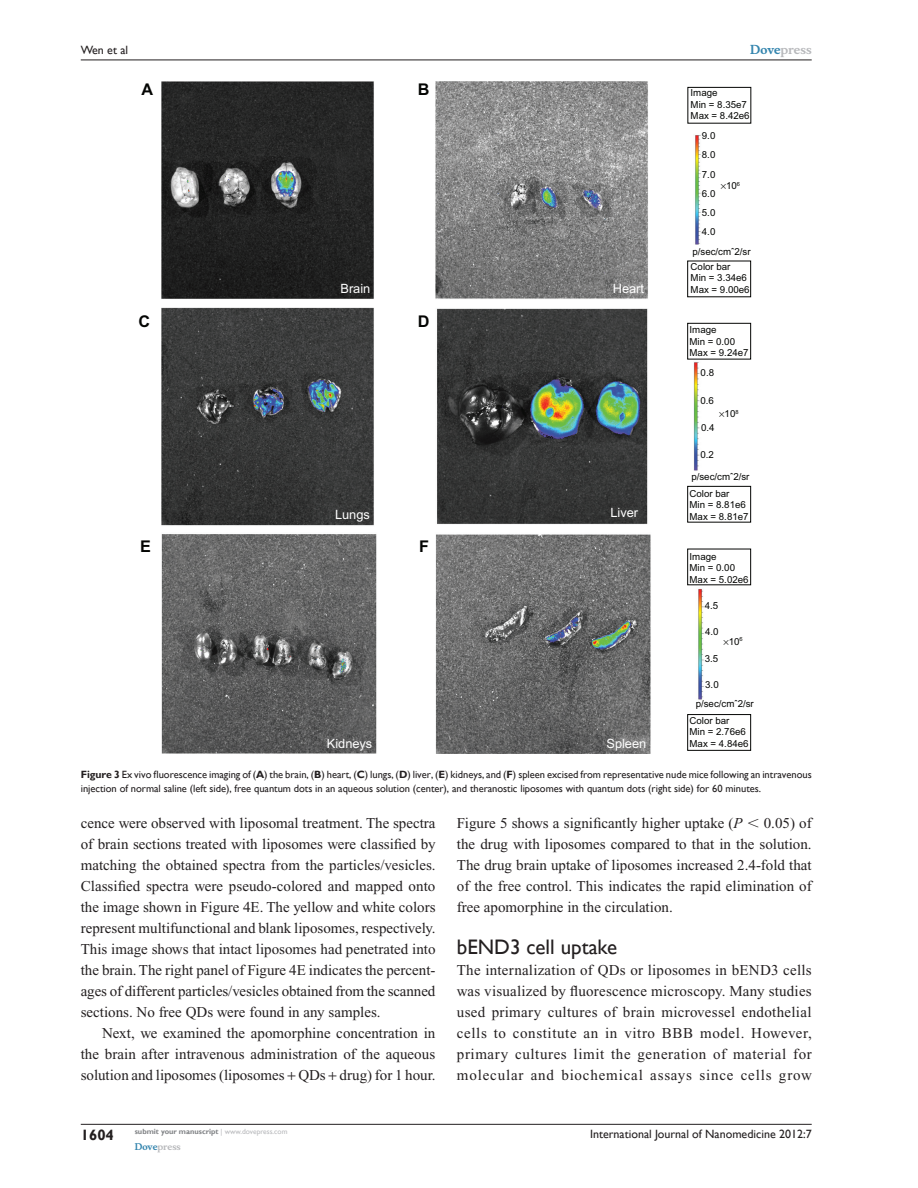
<style>
.page{position:relative;width:918px;height:1188px;background:#fff}
.page>*{position:absolute;margin:0;border:0;box-sizing:border-box;transform-origin:0 0}
.t1{font:21px "Gill Sans";color:#231f20}
.t2{font:700 16.2px "Arial";color:#040503}
.t3{font:15px/21px "Times New Roman";color:#231f20;text-align:justify}
.t4{font:700 15px "Gill Sans";color:#231f20}
.t5{font:12.75px "Arial";color:#fff}
.t6{font:12px "Gill Sans";color:#231f20}
.t7{font:700 12px "Musee";color:#b8b9bc}
.t8{font:10.5px/13.5px "Gill Sans";letter-spacing:-.005em;color:#231f20}
.t9{font:9.75px/11.7px "Arial";color:#040503}
.t10{font:700 9px "Musee";color:#b8b9bc}
.t11{font:700 7.5px "Gill Sans";color:#808285}
.s1{color:#3485ae}
.s2{font-weight:700}
.s3{font-style:italic}
.s4{font-family:"Mathematical Pi One"}
.s5{font-weight:400;color:#b8b9bc}
</style>
<div class="page">
<img style="left:162px;top:82px;width:547px;height:671px">
<hr style="left:81px;top:1124px;width:731px;height:1px;background:#231f20">
<hr style="left:81px;top:60px;width:731px;height:1px;background:#231f20">
<svg style="left:687px;top:87px;width:65px;height:664px"></svg>
<p class="t6" style="left:81px;top:43px;width:49px">Wen et al</p>
<p class="t2" style="left:142px;top:79px;width:13px">A</p>
<p class="t2" style="left:418px;top:79px;width:13px">B</p>
<p class="t5" style="left:340px;top:281px;width:31px">Brain</p>
<p class="t5" style="left:613px;top:282px;width:33px">Heart</p>
<p class="t2" style="left:139px;top:311px;width:13px">C</p>
<p class="t2" style="left:418px;top:311px;width:13px">D</p>
<p class="t5" style="left:335px;top:507px;width:36px">Lungs</p>
<p class="t2" style="left:140px;top:537px;width:12px">E</p>
<p class="t2" style="left:419px;top:537px;width:11px">F</p>
<p class="t5" style="left:611px;top:506px;width:29px">Liver</p>
<p class="t5" style="left:327px;top:736px;width:47px">Kidneys</p>
<p class="t5" style="left:607px;top:736px;width:41px">Spleen</p>
<p class="t7" style="left:750px;top:43px;width:63px"><span class="s1">Dove</span>press</p>
<p class="t9" style="left:691px;top:87px;width:60px">Image<br>Min = 8.35e7<br>Max = 8.42e6</p>
<p class="t9" style="left:702px;top:126px;width:15px;line-height:19.4px;text-align:justify">9.0<br>8.0<br>7.0</p>
<p class="t9" style="left:702px;top:184px;width:15px;line-height:19.2px;text-align:justify">6.0<br>5.0<br>4.0</p>
<p class="t9" style="left:726px;top:180px;width:15px">10<sup>6</sup></p>
<p class="t9" style="left:692px;top:245px;width:60px">p/sec/cmˆ2/sr</p>
<p class="t9" style="left:691px;top:261px;width:60px">Color bar<br>Min = 3.34e6<br>Max = 9.00e6</p>
<p class="t9" style="left:690px;top:324px;width:60px">Image<br>Min = 0.00<br>Max = 9.24e7</p>
<p class="t9" style="left:701px;top:367px;width:15px">0.8</p>
<p class="t9" style="left:700px;top:395px;width:15px">0.6</p>
<p class="t9" style="left:701px;top:422px;width:15px">0.4</p>
<p class="t9" style="left:700px;top:448px;width:15px">0.2</p>
<p class="t9" style="left:725px;top:408px;width:15px">10<sup>8</sup></p>
<p class="t9" style="left:691px;top:471px;width:60px">p/sec/cmˆ2/sr</p>
<p class="t9" style="left:690px;top:487px;width:60px">Color bar<br>Min = 8.81e6<br>Max = 8.81e7</p>
<p class="t9" style="left:690px;top:551px;width:60px">Image<br>Min = 0.00<br>Max = 5.02e6</p>
<p class="t9" style="left:705px;top:600px;width:15px">4.5</p>
<p class="t9" style="left:705px;top:626px;width:15px">4.0</p>
<p class="t9" style="left:705px;top:653px;width:15px">3.5</p>
<p class="t9" style="left:705px;top:679px;width:15px">3.0</p>
<p class="t9" style="left:729px;top:635px;width:15px">10<sup>6</sup></p>
<p class="t9" style="left:696px;top:698px;width:60px">p/sec/cmˆ2/sr</p>
<p class="t9" style="left:690px;top:715px;width:60px">Color bar<br>Min = 2.76e6<br>Max = 4.84e6</p>
<p class="t8" style="left:81px;top:768px;width:732px"><span class="s2">Figure 3</span> Ex vivo fluorescence imaging of (<span class="s2">A</span>) the brain, (<span class="s2">B</span>) heart, (<span class="s2">C</span>) lungs, (<span class="s2">D</span>) liver, (<span class="s2">E</span>) kidneys, and (<span class="s2">F</span>) spleen excised from representative nude mice following an intravenous injection of normal saline (left side), free quantum dots in an aqueous solution (center), and theranostic liposomes with quantum dots (right side) for 60 minutes.</p>
<p class="t3" style="left:81px;top:812px;width:356px">cence were observed with liposomal treatment. The spectra of brain sections treated with liposomes were classified by matching the obtained spectra from the particles/vesicles.<br>Classified spectra were pseudo-colored and mapped onto the image shown in Figure 4E. The yellow and white colors represent multifunctional and blank liposomes, respectively.<br>This image shows that intact liposomes had penetrated into the brain. The right panel of Figure 4E indicates the percent&shy;ages of different particles/vesicles obtained from the scanned sections. No free QDs were found in any samples.</p>
<p class="t3" style="left:81px;top:1022px;width:356px;text-indent:21px">Next, we examined the apomorphine concentration in the brain after intravenous administration of the aqueous solution and liposomes (liposomes QDs drug) for 1 hour.</p>
<p class="t3" style="left:457px;top:812px;width:356px">Figure 5 shows a significantly higher uptake (<span class="s3">P</span> <span class="s4">,</span> 0.05) of the drug with liposomes compared to that in the solution.<br>The drug brain uptake of liposomes increased 2.4-fold that of the free control. This indicates the rapid elimination of free apomorphine in the circulation.</p>
<h1 class="t1" style="left:457px;top:934px;width:162px">bEND3 cell uptake</h1>
<p class="t3" style="left:457px;top:959px;width:357px">The internalization of QDs or liposomes in bEND3 cells was visualized by fluorescence microscopy. Many studies used primary cultures of brain microvessel endothelial cells to constitute an in vitro BBB model. However, primary cultures limit the generation of material for molecular and biochemical assays since cells grow</p>
<p class="t4" style="left:81px;top:1126px;width:35px">1604</p>
<p class="t11" style="left:135px;top:1127px;width:154px">submit your manuscript <span class="s5">| www.dovepress.com</span></p>
<p class="t10" style="left:135px;top:1141px;width:48px"><span class="s1">Dove</span>press</p>
<p class="t6" style="left:590px;top:1127px;width:223px">International Journal of Nanomedicine 2012:7</p>
</div>
